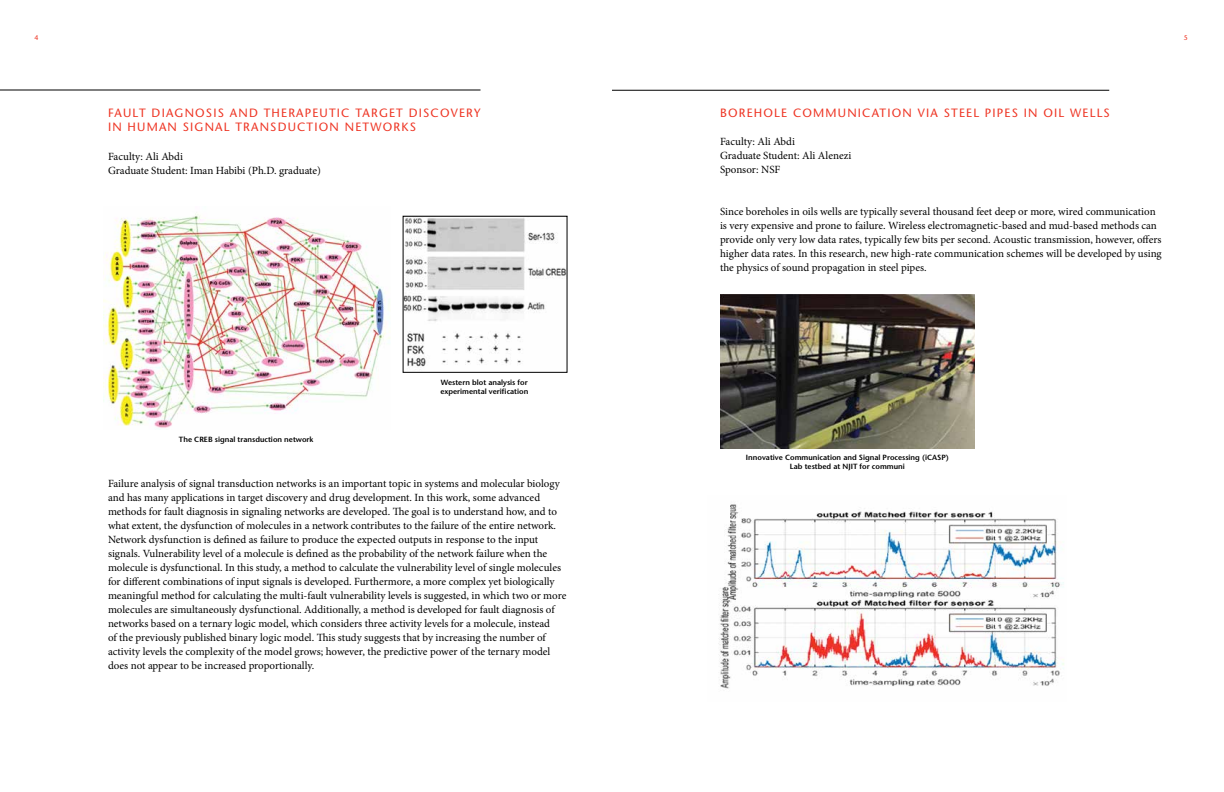
<style>
.page{position:relative;width:1224px;height:792px;background:#fff}
.page>*{position:absolute;margin:0;border:0;box-sizing:border-box;transform-origin:0 0}
.t1{font:500 12px/14.4px "Stone Sans Std";letter-spacing:.1em;color:#ee3524}
.t2{font:11px/14px "Minion Pro";color:#000}
.t3{font:600 7.5px/9px "Stone Sans Std";color:#000}
.t4{font:500 7px "Stone Sans Std";color:#ee3524}
</style>
<div class="page">
<hr style="left:0;top:90px;width:481px;height:1px;background:#000">
<hr style="left:612px;top:90px;width:497px;height:1px;background:#000">
<img style="left:103px;top:214px;width:287px;height:216px">
<img style="left:405px;top:218px;width:160px;height:149px">
<div style="left:403px;top:216px;width:164px;height:157px;border:1px solid #000"></div>
<img style="left:720px;top:294px;width:255px;height:154px">
<img style="left:718px;top:504px;width:346px;height:185px">
<p class="t4" style="left:35px;top:34px;width:6px">4</p>
<p class="t4" style="left:1184px;top:34px;width:6px">5</p>
<p class="t1" style="left:108px;top:105px;width:374px">FAULT DIAGN OSIS AN D THERAPEUTIC TARGET DISCOVERY<br>IN H UMAN SIGNAL TRANSDUCTION NETWORKS</p>
<p class="t2" style="left:108px;top:149px;width:215px">Faculty: Ali Abdi<br>Graduate Student: Iman Habibi (Ph.D. graduate)</p>
<p class="t3" style="left:179px;top:434px;width:136px">The CREB signal transduction network</p>
<p class="t3" style="left:440px;top:378px;width:90px">Western blot analysis for experimental verification</p>
<p class="t2" style="left:108px;top:476px;width:460px">Failure analysis of signal transduction networks is an important topic in systems and molecular biology and has many applications in target discovery and drug development. In this work, some advanced methods for fault diagnosis in signaling networks are developed. The goal is to understand how, and to what extent, the dysfunction of molecules in a network contributes to the failure of the entire network.<br>Network dysfunction is defined as failure to produce the expected outputs in response to the input signals. Vulnerability level of a molecule is defined as the probability of the network failure when the molecule is dysfunctional. In this study, a method to calculate the vulnerability level of single molecules for different combinations of input signals is developed. Furthermore, a more complex yet biologically meaningful method for calculating the multi-fault vulnerability levels is suggested, in which two or more molecules are simultaneously dysfunctional. Additionally, a method is developed for fault diagnosis of networks based on a ternary logic model, which considers three activity levels for a molecule, instead<br>of the previously published binary logic model. This study suggests that by increasing the number of activity levels the complexity of the model grows; however, the predictive power of the ternary model does not appear to be increased proportionally.</p>
<p class="t1" style="left:720px;top:105px;width:391px">BOREHOLE COMMUN ICATION VIA STEEL PIPES IN OIL WELLS</p>
<p class="t2" style="left:720px;top:135px;width:133px">Faculty: Ali Abdi<br>Graduate Student: Ali Alenezi<br>Sponsor: NSF</p>
<p class="t2" style="left:720px;top:205px;width:443px">Since boreholes in oils wells are typically several thousand feet deep or more, wired communication is very expensive and prone to failure. Wireless electromagnetic-based and mud-based methods can provide only very low data rates, typically few bits per second. Acoustic transmission, however, offers higher data rates. In this research, new high-rate communication schemes will be developed by using the physics of sound propagation in steel pipes.</p>
<p class="t3" style="left:746px;top:453px;width:204px;text-align:center">Innovative Communication and Signal Processing (iCASP)<br>Lab testbed at NJIT for communi</p>
</div>
